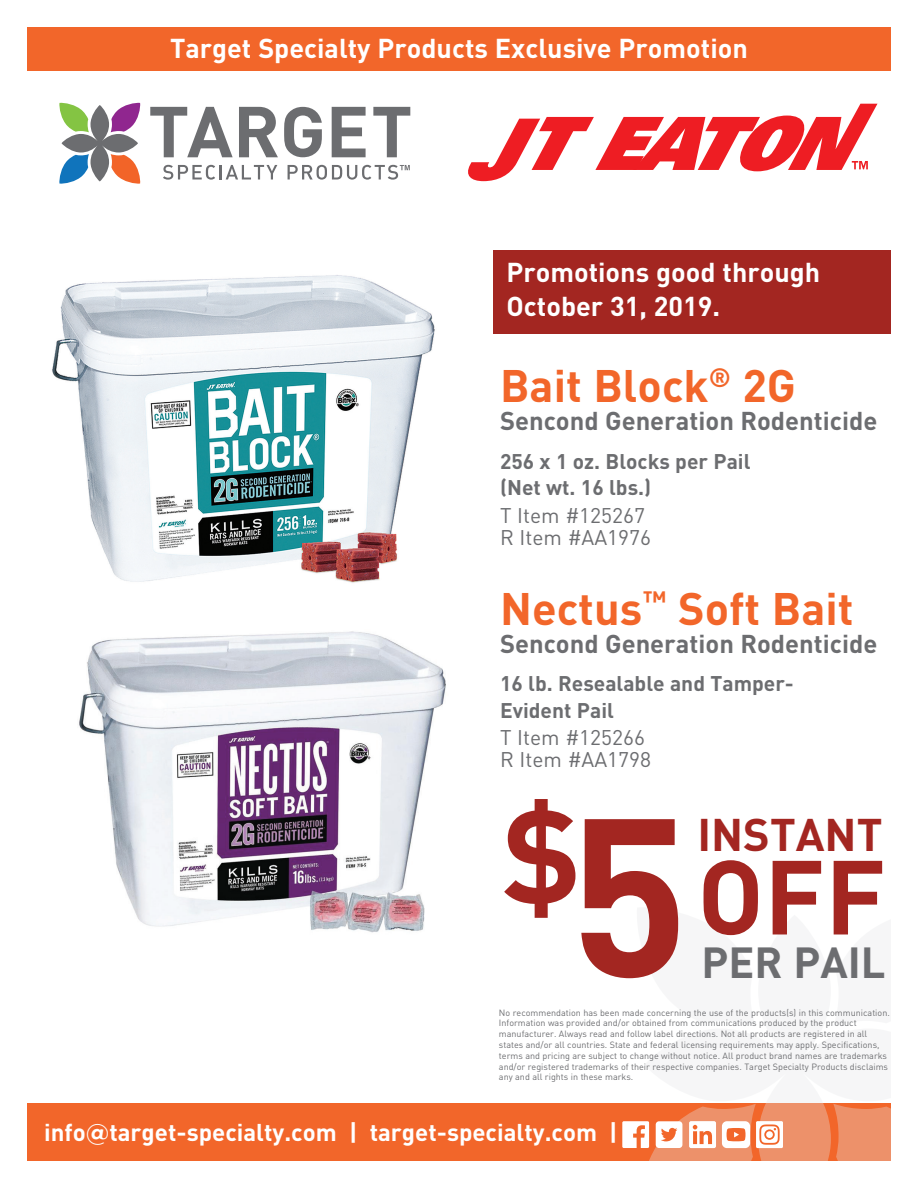
<style>
.page{position:relative;width:918px;height:1188px;background:#fff}
.page>*{position:absolute;margin:0;border:0;box-sizing:border-box;transform-origin:0 0}
.t1{font:700 129.15px "DIN";color:#a32621}
.t2{font:700 103.35px "DIN";color:#a32621}
.t3{font:700 45.15px "DIN";color:#a32621}
.t4{font:700 45px "DIN";color:#f2662a}
.t5{font:700 42.9px "DIN";color:#6c6d70}
.t6{font:700 27px/33.8px "DIN";color:#fff}
.t7{font:700 25.5px "DIN";color:#6c6d70}
.t8{font:700 24px "DIN";color:#fff}
.t9{font:700 21px/26.2px "DIN";color:#6c6d70}
.t10{font:21px/21.8px "DIN";color:#6c6d70}
.t11{font:9px/10.8px "DIN";color:#6c6d70}
.s1{font-size:221.55px}
.s2{font-family:"Gotham"}
</style>
<div class="page">
<img style="left:79px;top:631px;width:367px;height:302px">
<div style="left:27px;top:1104px;width:864px;height:57px;background:#f2662a"></div>
<svg style="left:644px;top:1103px;width:247px;height:58px;background:#ed8b61"></svg>
<svg style="left:59px;top:103px;width:82px;height:81px"></svg>
<svg style="left:150px;top:107px;width:83px;height:50px"></svg>
<svg style="left:239px;top:107px;width:39px;height:50px"></svg>
<svg style="left:284px;top:107px;width:38px;height:50px"></svg>
<svg style="left:332px;top:107px;width:34px;height:50px"></svg>
<svg style="left:373px;top:107px;width:37px;height:50px"></svg>
<svg style="left:163px;top:165px;width:114px;height:15px"></svg>
<svg style="left:288px;top:165px;width:122px;height:15px"></svg>
<div style="left:27px;top:27px;width:864px;height:43px;background:#f2662a"></div>
<svg style="left:468px;top:104px;width:409px;height:77px"></svg>
<img style="left:52px;top:275px;width:383px;height:308px">
<div style="left:493px;top:251px;width:397px;height:83px;background:#a32621"></div>
<svg style="left:622px;top:1104px;width:161px;height:57px"></svg>
<h3 class="t6" style="left:170px;top:30px;width:579px">Target Specialty Products Exclusive Promotion</h3>
<h3 class="t6" style="left:507px;top:254px;width:315px">Promotions good through<br>October 31, 2019.</h3>
<h3 class="t4" style="left:500px;top:357px;width:297px">Bait Block<sup>®</sup> 2G</h3>
<h3 class="t7" style="left:500px;top:404px;width:379px">Sencond Generation Rodenticide</h3>
<h3 class="t9" style="left:500px;top:447px;width:252px">256 x 1 oz. Blocks per Pail (Net wt. 16 lbs.)</h3>
<h3 class="t10" style="left:500px;top:504px;width:152px">T Item #125267<br>R Item #AA1976</h3>
<h3 class="t4" style="left:500px;top:579px;width:355px">Nectus<sup>™</sup> Soft Bait</h3>
<h3 class="t7" style="left:500px;top:627px;width:379px">Sencond Generation Rodenticide</h3>
<h3 class="t9" style="left:500px;top:670px;width:295px">16 lb. Resealable and Tamper-<br>Evident Pail</h3>
<h3 class="t10" style="left:500px;top:727px;width:152px">T Item #125266<br>R Item #AA1798</h3>
<h1 class="t1" style="left:502px;top:772px;width:189px">$<span class="s1">5</span></h1>
<h3 class="t3" style="left:697px;top:805px;width:187px">INSTANT</h3>
<h2 class="t2" style="left:697px;top:830px;width:190px">OFF</h2>
<h3 class="t5" style="left:701px;top:934px;width:186px">PER PAIL</h3>
<p class="t11" style="left:499px;top:1007px;width:392px">No recommendation has been made concerning the use of the products(s) in this communication.<br>Information was provided and/or obtained from communications produced by the product manufacturer. Always read and follow label directions. Not all products are registered in all states and/or all countries. State and federal licensing requirements may apply. Specifications, terms and pricing are subject to change without notice. All product brand names are trademarks and/or registered trademarks of their respective companies. Target Specialty Products disclaims any and all rights in these marks.</p>
<h3 class="t8" style="left:44px;top:1117px;width:575px">info<span class="s2">@</span>target-specialty.com | target-specialty.com |</h3>
</div>
